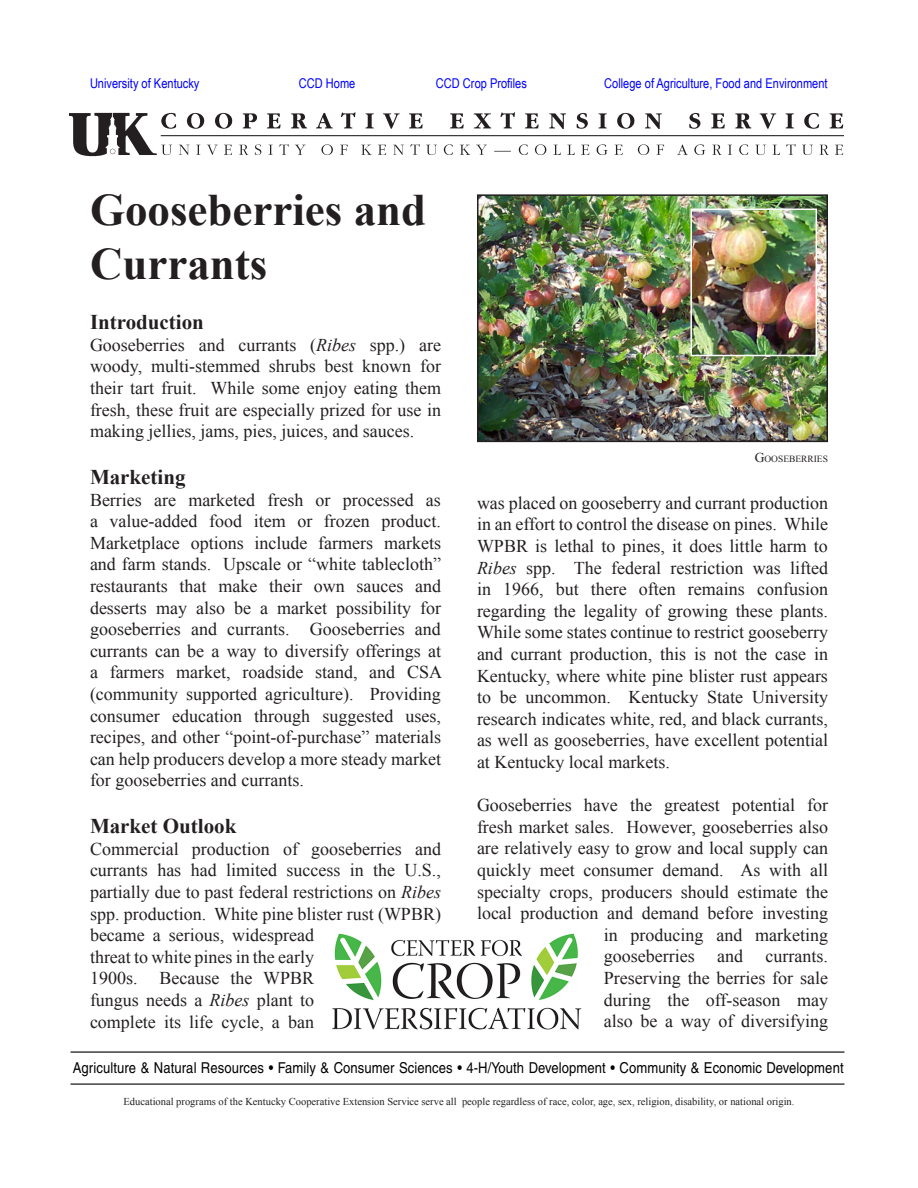
<style>
.page{position:relative;width:918px;height:1188px;background:#fff}
.page>*{position:absolute;margin:0;border:0;box-sizing:border-box;transform-origin:0 0}
.t1{font:700 45px/54px "Times New Roman";color:#231f20}
.Heading_5{font:700 21px "Times New Roman";color:#231f20}
.t2{font:18px/21.6px "Times New Roman";color:#231f20;text-align:justify}
.t3{font:15px "Helvetica";letter-spacing:.01em;color:#000;scale:.87 1}
.t4{font:13.5px "Arial Narrow";color:#00f}
.t5{font:10.5px "Times New Roman";color:#231f20}
.t6{font:9.45px "Times New Roman";color:#231f20}
.s1{font-style:italic}
.s2{font-size:13.5px}
</style>
<div class="page">
<hr style="left:70px;top:1051px;width:774px;height:2px;background:#000">
<hr style="left:70px;top:1084px;width:774px;height:1px;background:#000">
<img style="left:69px;top:112px;width:774px;height:45px">
<img style="left:480px;top:197px;width:345px;height:242px">
<div style="left:477px;top:194px;width:351px;height:248px;border:2px solid #231f20"></div>
<img style="left:332px;top:933px;width:250px;height:97px">
<img style="left:693px;top:211px;width:121px;height:142px">
<div style="left:690px;top:208px;width:127px;height:148px;border:2px solid #fff"></div>
<p class="t4" style="left:90px;top:73px;width:111px">University of Kentucky</p>
<p class="t4" style="left:299px;top:73px;width:58px">CCD Home</p>
<p class="t4" style="left:436px;top:73px;width:93px">CCD Crop Profiles</p>
<p class="t4" style="left:604px;top:73px;width:225px">College of Agriculture, Food and Environment</p>
<p class="t1" style="left:90px;top:182px;width:338px">Gooseberries and<br>Currants</p>
<p class="Heading_5" style="left:90px;top:308px;width:115px">Introduction</p>
<p class="t2" style="left:90px;top:334px;width:353px">Gooseberries and currants (<span class="s1">Ribes</span> spp.) are woody, multi-stemmed shrubs best known for their tart fruit. While some enjoy eating them fresh, these fruit are especially prized for use in making jellies, jams, pies, juices, and sauces.</p>
<p class="Heading_5" style="left:90px;top:463px;width:97px">Marketing</p>
<p class="t2" style="left:90px;top:489px;width:354px">Berries are marketed fresh or processed as a value-added food item or frozen product.<br>Marketplace options include farmers markets and farm stands. Upscale or “white tablecloth” restaurants that make their own sauces and desserts may also be a market possibility for gooseberries and currants. Gooseberries and currants can be a way to diversify offerings at a farmers market, roadside stand, and CSA (community supported agriculture). Providing consumer education through suggested uses, recipes, and other “point-of-purchase” materials can help producers develop a more steady market for gooseberries and currants.</p>
<p class="Heading_5" style="left:90px;top:812px;width:148px">Market Outlook</p>
<p class="t2" style="left:90px;top:838px;width:353px;text-align:left">Commercial production of gooseberries and currants has had limited success in the U.S., partially due to past federal restrictions on <span class="s1">Ribes </span>spp. production. White pine blister rust (WPBR) became a serious, widespread<br>threat to white pines in the early<br>1900s. Because the WPBR<br>fungus needs a <span class="s1">Ribes</span> plant to<br>complete its life cycle, a ban</p>
<p class="t6" style="left:755px;top:453px;width:75px"><span class="s2">G</span>OOSEBERRIES</p>
<p class="t2" style="left:477px;top:492px;width:353px">was placed on gooseberry and currant production in an effort to control the disease on pines. While WPBR is lethal to pines, it does little harm to <span class="s1">Ribes</span> spp. The federal restriction was lifted in 1966, but there often remains confusion regarding the legality of growing these plants.<br>While some states continue to restrict gooseberry and currant production, this is not the case in Kentucky, where white pine blister rust appears to be uncommon. Kentucky State University research indicates white, red, and black currants, as well as gooseberries, have excellent potential at Kentucky local markets.</p>
<p class="t2" style="left:477px;top:794px;width:353px;text-align:right">Gooseberries have the greatest potential for fresh market sales. However, gooseberries also are relatively easy to grow and local supply can quickly meet consumer demand. As with all specialty crops, producers should estimate the local production and demand before investing in producing and marketing<br>gooseberries and currants.<br>Preserving the berries for sale<br>during the off-season may<br>also be a way of diversifying</p>
<p class="t3" style="left:73px;top:1059px;width:888px">Agriculture &amp; Natural Resources • Family &amp; Consumer Sciences • 4-H/Youth Development • Community &amp; Economic Development</p>
<p class="t5" style="left:124px;top:1095px;width:672px">Educational programs of the Kentucky Cooperative Extension Service serve all people regardless of race, color, age, sex, religion, disability, or national origin.</p>
</div>
